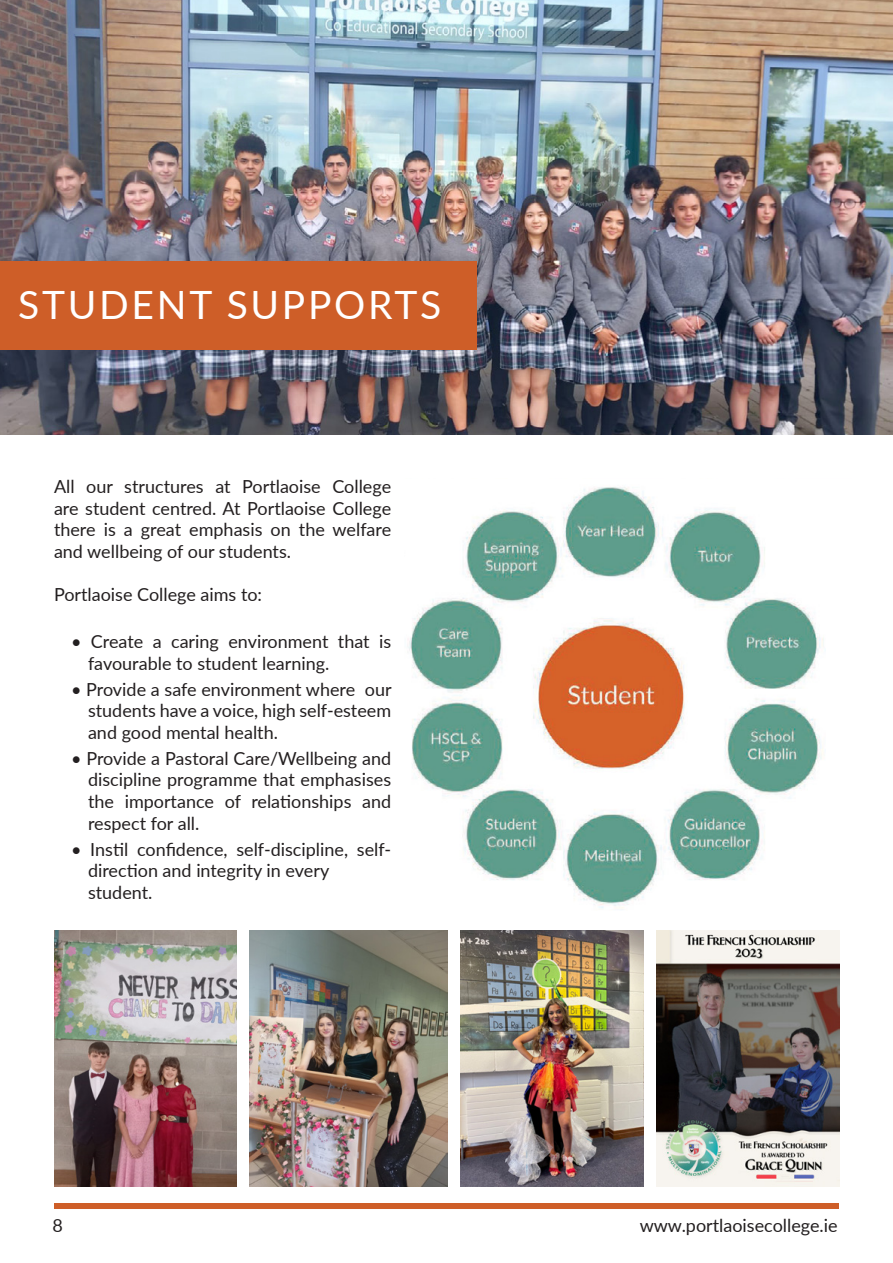
<style>
.page{position:relative;width:893px;height:1263px;background:#fff}
.page>*{position:absolute;margin:0;border:0;box-sizing:border-box;transform-origin:0 0}
.t1{font:800 40.5px "Lato";letter-spacing:.07em;color:#fff}
.t2{font:39px "Lato";letter-spacing:.07em;color:#fff}
.t3{font:18px/21.6px "Lato";color:#231f20;text-align:justify}
</style>
<div class="page">
<img style="left:408px;top:487px;width:418px;height:421px">
<img style="left:0;top:0;width:893px;height:435px">
<div style="left:0;top:261px;width:476px;height:89px;background:#ce5e28"></div>
<img style="left:54px;top:930px;width:183px;height:257px">
<img style="left:250px;top:930px;width:198px;height:257px">
<img style="left:461px;top:930px;width:183px;height:257px">
<img style="left:657px;top:930px;width:182px;height:257px">
<div style="left:54px;top:1203px;width:785px;height:6px;background:#ce5e28"></div>
<h1 class="t1" style="left:66px;top:275px;width:369px">SUBJECT CHOICE</h1>
<h2 class="t2" style="left:18px;top:277px;width:424px">STUDENT SUPPORTS</h2>
<p class="t3" style="left:54px;top:475px;width:339px">All our structures at Portlaoise College are student centred. At Portlaoise College there is a great emphasis on the welfare and wellbeing of our students.</p>
<p class="t3" style="left:54px;top:583px;width:210px">Portlaoise College aims to:</p>
<p class="t3" style="left:88px;top:630px;width:305px;text-indent:-17px">• Create a caring environment that is favourable to student learning.</p>
<p class="t3" style="left:88px;top:678px;width:305px;text-indent:-17px">• Provide a safe environment where our students have a voice, high self-esteem and good mental health.</p>
<p class="t3" style="left:88px;top:747px;width:305px;text-indent:-17px">• Provide a Pastoral Care/Wellbeing and discipline programme that emphasises the importance of relationships and respect for all.</p>
<p class="t3" style="left:88px;top:837px;width:305px;text-align:left;text-indent:-17px">• Instil confidence, self-discipline, self&shy;direction and integrity in every student.</p>
<p class="t3" style="left:52px;top:1214px;width:12px">8</p>
<p class="t3" style="left:640px;top:1214px;width:200px">www.portlaoisecollege.ie</p>
</div>
